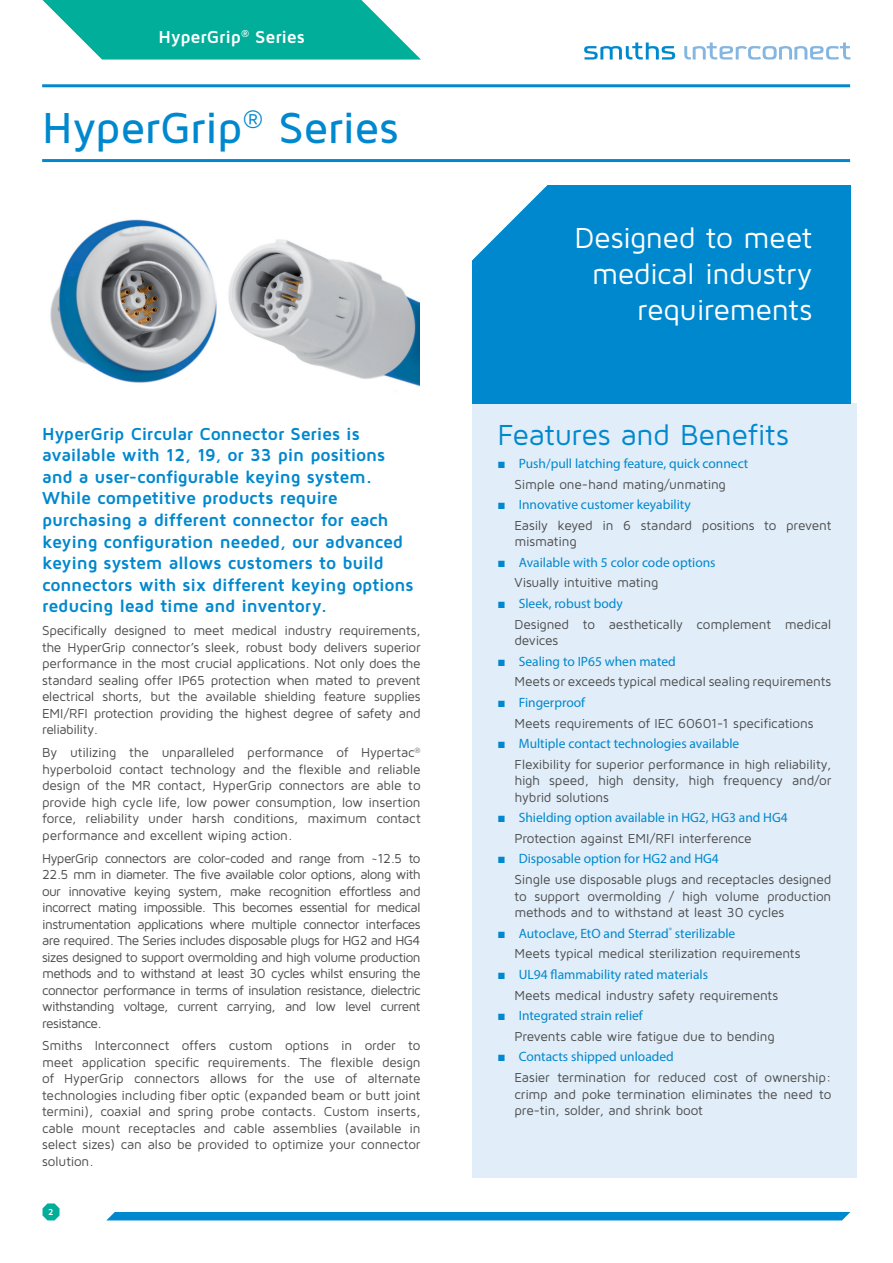
<style>
.page{position:relative;width:893px;height:1263px;background:#fff}
.page>*{position:absolute;margin:0;border:0;box-sizing:border-box;transform-origin:0 0}
.Heading_Cover_2A{font:500 45px "Maven Pro";letter-spacing:-.01em;color:#0088ce}
.Heading_2B{font:30px/36px "Maven Pro";letter-spacing:-.015em;color:#fff;text-align:right}
.Heading_2{font:30px "Maven Pro";letter-spacing:-.01em;color:#0088ce}
.Heading_5{font:700 18px/21.6px "Maven Pro";letter-spacing:-.015em;color:#0088ce}
.Heading_Cover_4{font:700 18px "Maven Pro";letter-spacing:-.01em;color:#fff}
.Text{font:13.5px/16.5px "Maven Pro";letter-spacing:-.025em;color:#4b4c4d;text-align:justify}
.Text_indent{font:13.5px/16.5px "Maven Pro";letter-spacing:-.015em;color:#4b4c4d;text-align:justify}
.t1{font:13.5px "Myriad Pro";color:#0088ce}
.t2{font:700 9px "Maven Pro";color:#fff}
.s1{font-family:"Arial"}
</style>
<div class="page">
<div style="left:107px;top:1212px;width:743px;height:8px;background:#0088ce"></div>
<svg style="left:584px;top:43px;width:91px;height:17px"></svg>
<svg style="left:684px;top:43px;width:166px;height:17px"></svg>
<svg style="left:42px;top:0;width:379px;height:60px;background:#2bbbab"></svg>
<img style="left:50px;top:219px;width:369px;height:173px">
<svg style="left:43px;top:1203px;width:17px;height:17px"></svg>
<div style="left:472px;top:404px;width:385px;height:774px;background:#e1edf8"></div>
<div style="left:472px;top:186px;width:378px;height:218px;background:#0088ce"></div>
<hr style="left:42px;top:159px;width:808px;height:3px;background:#0088ce">
<hr style="left:42px;top:84px;width:808px;height:3px;background:#0088ce">
<svg style="left:472px;top:185px;width:76px;height:76px"></svg>
<p class="Heading_Cover_4" style="left:159px;top:25px;width:148px">HyperGrip<sup>®</sup> Series</p>
<p class="Heading_Cover_2A" style="left:42px;top:100px;width:358px">HyperGrip<sup>®</sup> Series</p>
<p class="Heading_5" style="left:42px;top:422px;width:373px">HyperGrip Circular Connector Series is available with 12, 19, or 33 pin positions and a user-configurable keying system.<br>While competitive products require purchasing a different connector for each keying configuration needed, our advanced keying system allows customers to build connectors with six different keying options reducing lead time and inventory.</p>
<p class="Text" style="left:42px;top:622px;width:380px">Specifically designed to meet medical industry requirements, the HyperGrip connector’s sleek, robust body delivers superior performance in the most crucial applications. Not only does the standard sealing offer IP65 protection when mated to prevent electrical shorts, but the available shielding feature supplies EMI/RFI protection providing the highest degree of safety and reliability.</p>
<p class="Text" style="left:42px;top:744px;width:380px">By utilizing the unparalleled performance of Hypertac<sup>® </sup>hyperboloid contact technology and the flexible and reliable design of the MR contact, HyperGrip connectors are able to provide high cycle life, low power consumption, low insertion force, reliability under harsh conditions, maximum contact performance and excellent wiping action.</p>
<p class="Text" style="left:42px;top:849px;width:380px">HyperGrip connectors are color-coded and range from ~12.5 to 22.5 mm in diameter. The five available color options, along with our innovative keying system, make recognition effortless and incorrect mating impossible. This becomes essential for medical instrumentation applications where multiple connector interfaces are required. The Series includes disposable plugs for HG2 and HG4 sizes designed to support overmolding and high volume production methods and to withstand at least 30 cycles whilst ensuring the connector performance in terms of insulation resistance, dielectric withstanding voltage, current carrying, and low level current resistance.</p>
<p class="Text" style="left:42px;top:1037px;width:380px">Smiths Interconnect offers custom options in order to meet application specific requirements. The flexible design of HyperGrip connectors allows for the use of alternate technologies including fiber optic (expanded beam or butt joint termini), coaxial and spring probe contacts. Custom inserts, cable mount receptacles and cable assemblies (available in select sizes) can also be provided to optimize your connector solution.</p>
<p class="t2" style="left:48px;top:1206px;width:7px">2</p>
<p class="Heading_2B" style="left:575px;top:219px;width:239px">Designed to meet medical industry requirements</p>
<p class="Heading_2" style="left:497px;top:416px;width:293px">Features and Benefits</p>
<p class="t1" style="left:497px;top:455px;width:252px"><span class="s1">■</span> Push/pull latching feature, quick connect</p>
<p class="Text_indent" style="left:514px;top:475px;width:213px">Simple one-hand mating/unmating</p>
<p class="t1" style="left:497px;top:496px;width:195px"><span class="s1">■</span> Innovative customer keyability</p>
<p class="Text_indent" style="left:514px;top:516px;width:318px">Easily keyed in 6 standard positions to prevent mismating</p>
<p class="t1" style="left:497px;top:554px;width:220px"><span class="s1">■</span> Available with 5 color code options</p>
<p class="Text_indent" style="left:514px;top:574px;width:145px">Visually intuitive mating</p>
<p class="t1" style="left:497px;top:595px;width:127px"><span class="s1">■</span> Sleek, robust body</p>
<p class="Text_indent" style="left:514px;top:615px;width:318px">Designed to aesthetically complement medical devices</p>
<p class="t1" style="left:497px;top:653px;width:180px"><span class="s1">■</span> Sealing to IP65 when mated</p>
<p class="Text_indent" style="left:514px;top:673px;width:318px">Meets or exceeds typical medical sealing requirements</p>
<p class="t1" style="left:497px;top:694px;width:89px"><span class="s1">■</span> Fingerproof</p>
<p class="Text_indent" style="left:514px;top:714px;width:300px">Meets requirements of IEC 60601-1 specifications</p>
<p class="t1" style="left:497px;top:735px;width:243px"><span class="s1">■</span> Multiple contact technologies available</p>
<p class="Text_indent" style="left:514px;top:755px;width:318px">Flexibility for superior performance in high reliability, high speed, high density, high frequency and/or hybrid solutions</p>
<p class="t1" style="left:497px;top:809px;width:292px"><span class="s1">■</span> Shielding option available in HG2, HG3 and HG4</p>
<p class="Text_indent" style="left:514px;top:830px;width:239px">Protection against EMI/RFI interference</p>
<p class="t1" style="left:497px;top:850px;width:223px"><span class="s1">■</span> Disposable option for HG2 and HG4</p>
<p class="Text_indent" style="left:514px;top:871px;width:318px">Single use disposable plugs and receptacles designed to support overmolding / high volume production methods and to withstand at least 30 cycles</p>
<p class="t1" style="left:497px;top:925px;width:239px"><span class="s1">■</span> Autoclave, EtO and Sterrad<sup>®</sup> sterilizable</p>
<p class="Text_indent" style="left:514px;top:945px;width:288px">Meets typical medical sterilization requirements</p>
<p class="t1" style="left:497px;top:966px;width:212px"><span class="s1">■</span> UL94 flammability rated materials</p>
<p class="Text_indent" style="left:514px;top:986px;width:265px">Meets medical industry safety requirements</p>
<p class="t1" style="left:497px;top:1007px;width:147px"><span class="s1">■</span> Integrated strain relief</p>
<p class="Text_indent" style="left:514px;top:1027px;width:262px">Prevents cable wire fatigue due to bending</p>
<p class="t1" style="left:497px;top:1048px;width:178px"><span class="s1">■</span> Contacts shipped unloaded</p>
<p class="Text_indent" style="left:514px;top:1069px;width:318px">Easier termination for reduced cost of ownership: crimp and poke termination eliminates the need to pre-tin, solder, and shrink boot</p>
</div>
